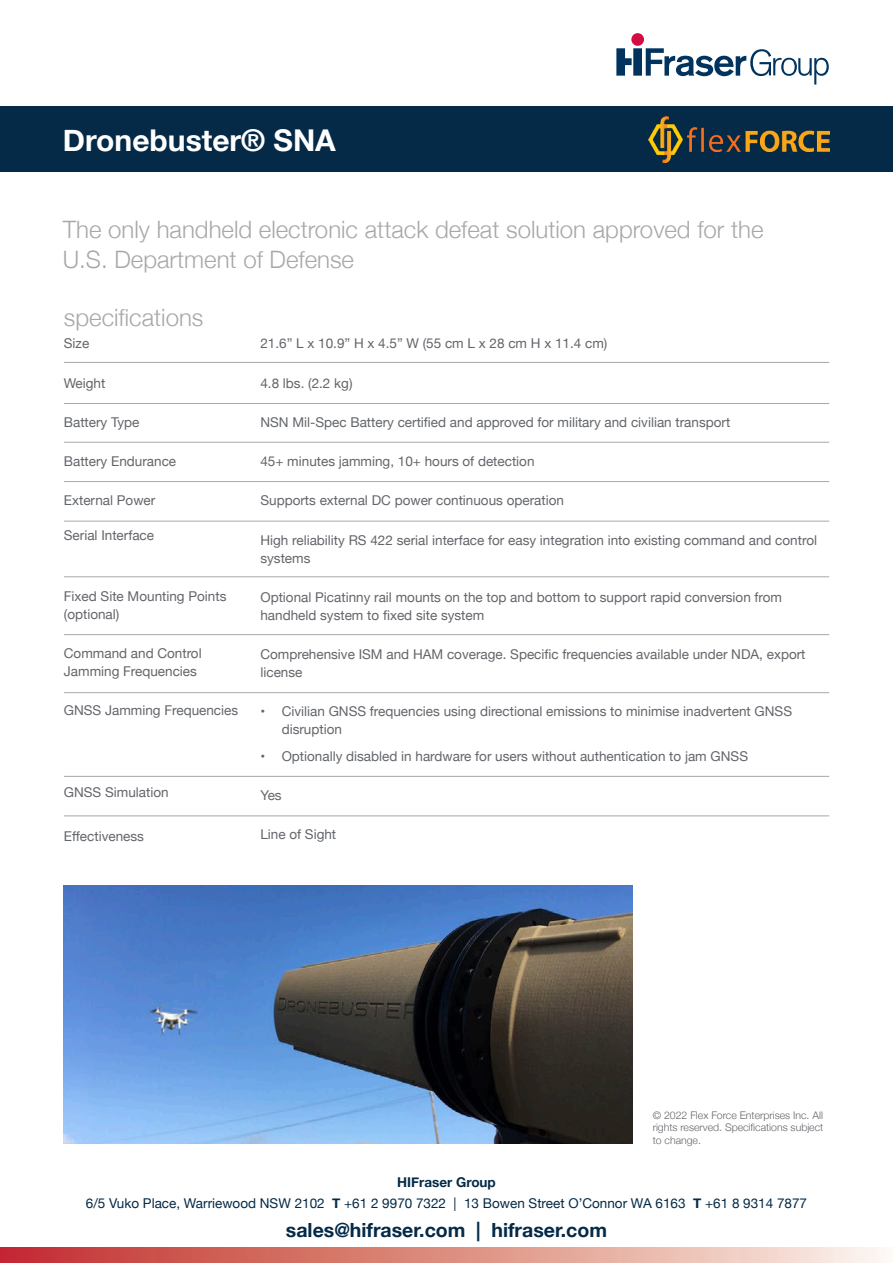
<style>
.page{position:relative;width:893px;height:1263px;background:#fff}
.page>*{position:absolute;margin:0;border:0;box-sizing:border-box;transform-origin:0 0}
.t1{font:700 30px "Helvetica Neue";color:#fff}
.t2{font:300 24px/30px "Helvetica Neue";color:#a7a8a9}
.t3{font:700 19.5px "Helvetica Neue";color:#042a47}
.t4{font:13.5px/18px "Helvetica Neue";color:#62656a}
.t5{font:13.5px/20.4px "Helvetica Neue";color:#042a47;text-align:center}
.t6{font:300 10.5px/12.6px "Helvetica Neue";color:#62656a;text-align:justify}
.s1{font-weight:700}
</style>
<div class="page">
<div style="left:0;top:1247px;width:893px;height:16px;background:linear-gradient(to right,#c12b27,#fbf4e6)"></div>
<div style="left:0;top:106px;width:893px;height:66px;background:#042a47"></div>
<svg style="left:616px;top:48px;width:213px;height:37px"></svg>
<div style="left:631px;top:33px;width:13px;height:13px;background:#d20d44;border-radius:50%"></div>
<img style="left:64px;top:885px;width:568px;height:259px">
<hr style="left:64px;top:816px;width:765px;height:1px;background:#a7a8a9">
<hr style="left:64px;top:776px;width:765px;height:1px;background:#a7a8a9">
<hr style="left:64px;top:692px;width:765px;height:1px;background:#a7a8a9">
<hr style="left:64px;top:634px;width:765px;height:1px;background:#a7a8a9">
<hr style="left:64px;top:576px;width:765px;height:1px;background:#a7a8a9">
<hr style="left:64px;top:521px;width:765px;height:1px;background:#a7a8a9">
<hr style="left:64px;top:481px;width:765px;height:1px;background:#a7a8a9">
<hr style="left:64px;top:442px;width:765px;height:1px;background:#a7a8a9">
<hr style="left:64px;top:403px;width:765px;height:1px;background:#a7a8a9">
<hr style="left:64px;top:362px;width:765px;height:1px;background:#a7a8a9">
<img style="left:648px;top:116px;width:182px;height:46px">
<h1 class="t1" style="left:63px;top:128px;width:274px">Dronebuster® SNA</h1>
<h2 class="t2" style="left:63px;top:217px;width:702px">The only handheld electronic attack defeat solution approved for the<br>U.S. Department of Defense</h2>
<h2 class="t2" style="left:64px;top:301px;width:141px">specifications</h2>
<p class="t4" style="left:64px;top:336px;width:27px">Size</p>
<p class="t4" style="left:64px;top:374px;width:43px">Weight</p>
<p class="t4" style="left:64px;top:414px;width:77px">Battery Type</p>
<p class="t4" style="left:64px;top:453px;width:114px">Battery Endurance</p>
<p class="t4" style="left:64px;top:492px;width:93px">External Power</p>
<p class="t4" style="left:64px;top:528px;width:92px">Serial Interface</p>
<p class="t4" style="left:64px;top:588px;width:164px">Fixed Site Mounting Points (optional)</p>
<p class="t4" style="left:64px;top:646px;width:139px">Command and Control<br>Jamming Frequencies</p>
<p class="t4" style="left:64px;top:703px;width:176px">GNSS Jamming Frequencies</p>
<p class="t4" style="left:64px;top:785px;width:106px">GNSS Simulation</p>
<p class="t4" style="left:64px;top:828px;width:82px">Effectiveness</p>
<p class="t4" style="left:260px;top:335px;width:348px">21.6” L x 10.9” H x 4.5” W (55 cm L x 28 cm H x 11.4 cm)</p>
<p class="t4" style="left:260px;top:374px;width:94px">4.8 lbs. (2.2 kg)</p>
<p class="t4" style="left:260px;top:414px;width:471px">NSN Mil-Spec Battery certified and approved for military and civilian transport</p>
<p class="t4" style="left:260px;top:453px;width:276px">45+ minutes jamming, 10+ hours of detection</p>
<p class="t4" style="left:260px;top:492px;width:305px">Supports external DC power continuous operation</p>
<p class="t4" style="left:260px;top:532px;width:558px">High reliability RS 422 serial interface for easy integration into existing command and control systems</p>
<p class="t4" style="left:260px;top:589px;width:523px">Optional Picatinny rail mounts on the top and bottom to support rapid conversion from handheld system to fixed site system</p>
<p class="t4" style="left:260px;top:646px;width:547px">Comprehensive ISM and HAM coverage. Specific frequencies available under NDA, export license</p>
<p class="t4" style="left:282px;top:703px;width:512px;text-indent:-21px">• Civilian GNSS frequencies using directional emissions to minimise inadvertent GNSS disruption</p>
<p class="t4" style="left:260px;top:748px;width:489px">• Optionally disabled in hardware for users without authentication to jam GNSS</p>
<p class="t4" style="left:260px;top:788px;width:23px">Yes</p>
<p class="t4" style="left:260px;top:826px;width:77px">Line of Sight</p>
<p class="t6" style="left:653px;top:1109px;width:172px">© 2022 Flex Force Enterprises Inc. All rights reserved. Specifications subject to change.</p>
<p class="t5" style="left:86px;top:1173px;width:723px"><span class="s1">HIFraser Group<br></span>6/5 Vuko Place, Warriewood NSW 2102 <span class="s1">T</span> +61 2 9970 7322 | 13 Bowen Street O’Connor WA 6163 <span class="s1">T</span> +61 8 9314 7877</p>
<h3 class="t3" style="left:286px;top:1221px;width:323px">sales@hifraser.com | hifraser.com</h3>
</div>
